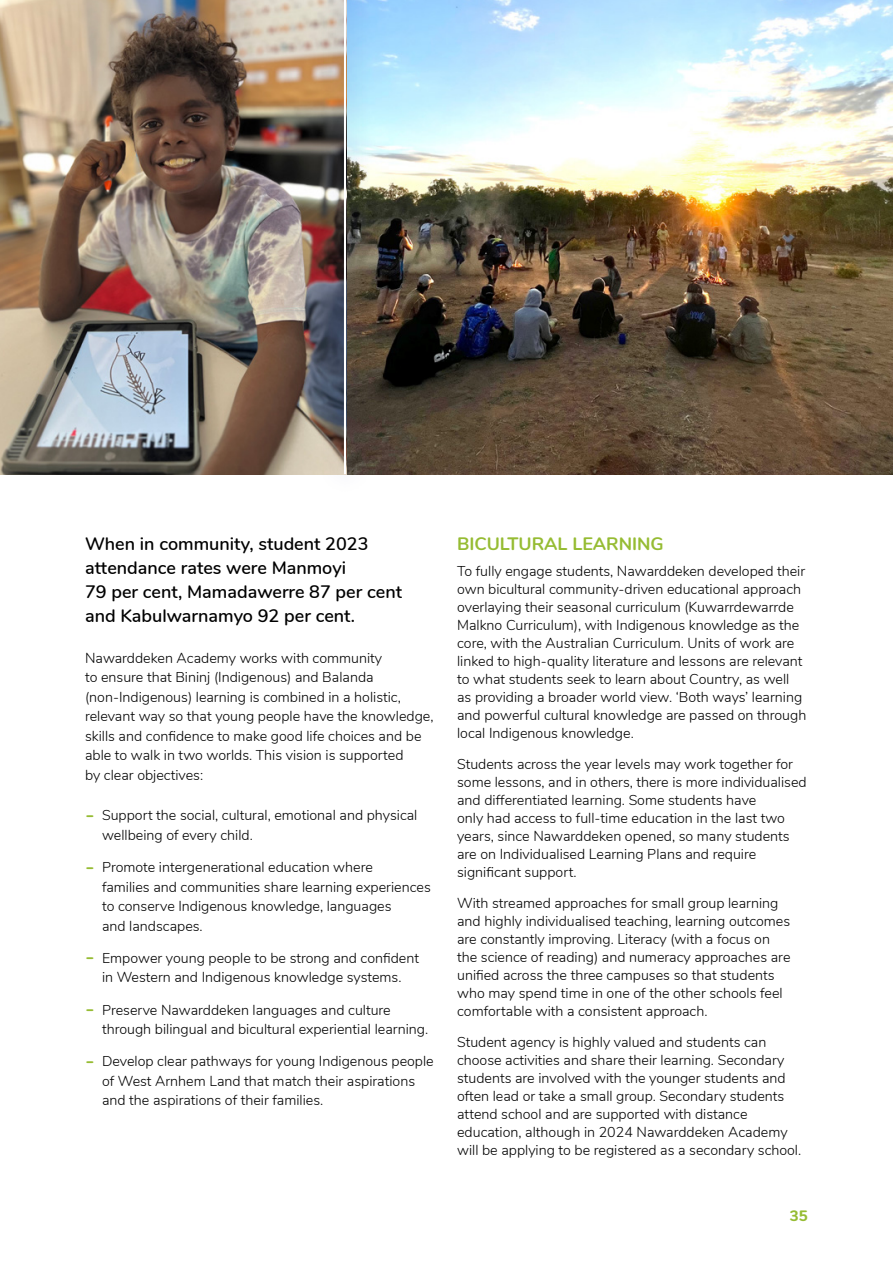
<style>
.page{position:relative;width:893px;height:1263px;background:#fff}
.page>*{position:absolute;margin:0;border:0;box-sizing:border-box;transform-origin:0 0}
.t1{font:600 18px/24px "Nunito";color:#000}
.t2{font:700 18px "Nunito";color:#96bc33}
.t3{font:800 15px "Nunito";color:#96bc33}
.t4{font:300 14.25px/18px "Nunito";color:#000}
.s1{font-weight:600;font-size:22.5px;color:#96bc33}
</style>
<div class="page">
<img style="left:372px;top:0;width:521px;height:474px">
<img style="left:0;top:0;width:318px;height:474px">
<div style="left:318px;top:0;width:54px;height:498px;background:#283691;opacity:.28"></div>
<hr style="left:344px;top:0;width:2px;height:474px;background:#fff">
<p class="t1" style="left:85px;top:530px;width:319px">When in community, student 2023 attendance rates were Manmoyi<br>79 per cent, Mamadawerre 87 per cent and Kabulwarnamyo 92 per cent.</p>
<p class="t4" style="left:85px;top:647px;width:350px;line-height:19.5px">Nawarddeken Academy works with community<br>to ensure that Bininj (Indigenous) and Balanda (non-Indigenous) learning is combined in a holistic, relevant way so that young people have the knowledge, skills and confidence to make good life choices and be able to walk in two worlds. This vision is supported<br>by clear objectives:</p>
<p class="t4" style="left:102px;top:805px;width:317px;line-height:19.5px;text-indent:-17px"><span class="s1">‐</span> Support the social, cultural, emotional and physical wellbeing of every child.</p>
<p class="t4" style="left:102px;top:856px;width:330px;line-height:19.5px;text-indent:-17px"><span class="s1">‐</span> Promote intergenerational education where<br>families and communities share learning experiences to conserve Indigenous knowledge, languages<br>and landscapes.</p>
<p class="t4" style="left:85px;top:947px;width:335px;line-height:19.5px;text-align:center"><span class="s1">‐</span> Empower young people to be strong and confident in Western and Indigenous knowledge systems.</p>
<p class="t4" style="left:102px;top:999px;width:328px;line-height:19.5px;text-indent:-17px"><span class="s1">‐</span> Preserve Nawarddeken languages and culture through bilingual and bicultural experiential learning.</p>
<p class="t4" style="left:102px;top:1051px;width:333px;line-height:19.5px;text-indent:-17px"><span class="s1">‐</span> Develop clear pathways for young Indigenous people of West Arnhem Land that match their aspirations and the aspirations of their families.</p>
<p class="t2" style="left:457px;top:530px;width:208px">BICULTURAL LEARNING</p>
<p class="t4" style="left:457px;top:561px;width:351px">To fully engage students, Nawarddeken developed their own bicultural community-driven educational approach overlaying their seasonal curriculum (Kuwarrdewarrde Malkno Curriculum), with Indigenous knowledge as the core, with the Australian Curriculum. Units of work are linked to high-quality literature and lessons are relevant to what students seek to learn about Country, as well as providing a broader world view. ‘Both ways’ learning and powerful cultural knowledge are passed on through local Indigenous knowledge.</p>
<p class="t4" style="left:457px;top:754px;width:351px">Students across the year levels may work together for some lessons, and in others, there is more individualised and differentiated learning. Some students have<br>only had access to full-time education in the last two years, since Nawarddeken opened, so many students are on Individualised Learning Plans and require significant support.</p>
<p class="t4" style="left:457px;top:893px;width:335px">With streamed approaches for small group learning and highly individualised teaching, learning outcomes are constantly improving. Literacy (with a focus on the science of reading) and numeracy approaches are unified across the three campuses so that students who may spend time in one of the other schools feel comfortable with a consistent approach.</p>
<p class="t4" style="left:457px;top:1032px;width:346px">Student agency is highly valued and students can choose activities and share their learning. Secondary students are involved with the younger students and often lead or take a small group. Secondary students attend school and are supported with distance education, although in 2024 Nawarddeken Academy will be applying to be registered as a secondary school.</p>
<p class="t3" style="left:790px;top:1205px;width:19px">35</p>
</div>
